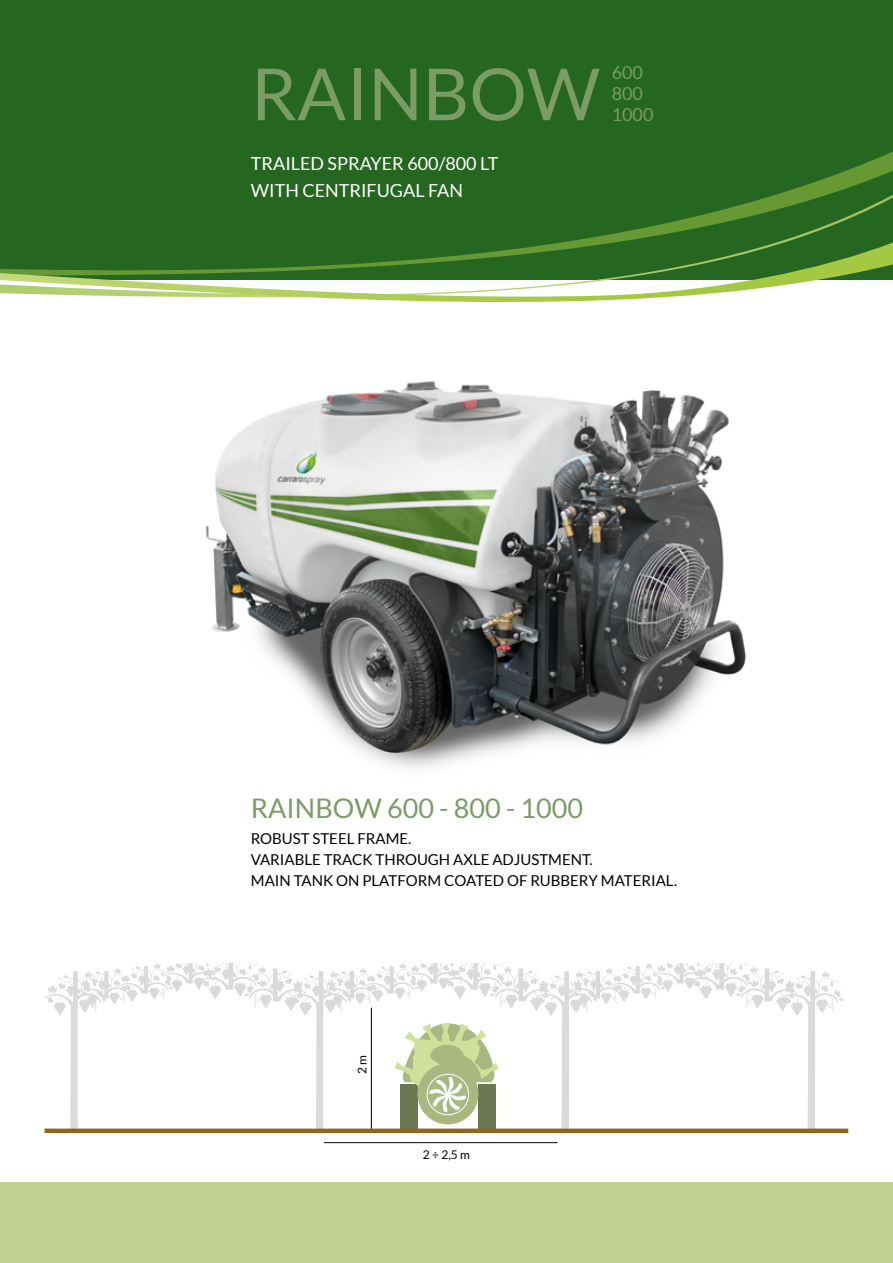
<style>
.page{position:relative;width:893px;height:1263px;background:#fff}
.page>*{position:absolute;margin:0;border:0;box-sizing:border-box;transform-origin:0 0}
.t1{font:72px "Lato";color:#7b9b67}
.t2{font:27px "Lato";color:#7b9b67}
.t3{font:18px/27px "Lato";color:#fff}
.t4{font:18px/21px "Lato";color:#7b9b67}
.t5{font:15px/21px "Lato";color:#000}
.t6{font:12px "Lato";color:#000}
</style>
<div class="page">
<img style="left:205px;top:385px;width:541px;height:383px">
<div style="left:0;top:0;width:893px;height:279px;background:#256720"></div>
<svg style="left:406px;top:151px;width:487px;height:234px"></svg>
<svg style="left:406px;top:195px;width:487px;height:47px"></svg>
<svg style="left:0;top:242px;width:893px;height:78px"></svg>
<hr style="left:324px;top:1142px;width:233px;height:1px;background:#000">
<svg style="left:45px;top:963px;width:799px;height:165px"></svg>
<hr style="left:371px;top:1008px;width:1px;height:123px;background:#000">
<div style="left:0;top:1182px;width:893px;height:81px;background:#c0d090"></div>
<div style="left:45px;top:1128px;width:803px;height:5px;background:#8d661d"></div>
<h1 class="t1" style="left:251px;top:54px;width:351px">RAINBOW</h1>
<p class="t4" style="left:612px;top:62px;width:43px">600<br>800<br>1000</p>
<p class="t3" style="left:251px;top:150px;width:249px">TRAILED SPRAYER 600/800 LT<br>WITH CENTRIFUGAL FAN</p>
<h2 class="t2" style="left:251px;top:794px;width:334px">RAINBOW 600 - 800 - 1000</h2>
<p class="t5" style="left:251px;top:828px;width:428px">ROBUST STEEL FRAME.<br>VARIABLE TRACK THROUGH AXLE ADJUSTMENT.<br>MAIN TANK ON PLATFORM COATED OF RUBBERY MATERIAL.</p>
<p class="t6" style="left:355px;top:1074px;width:21px;rotate:-90deg">2 m</p>
<p class="t6" style="left:423px;top:1147px;width:49px">2 ÷ 2,5 m</p>
</div>
